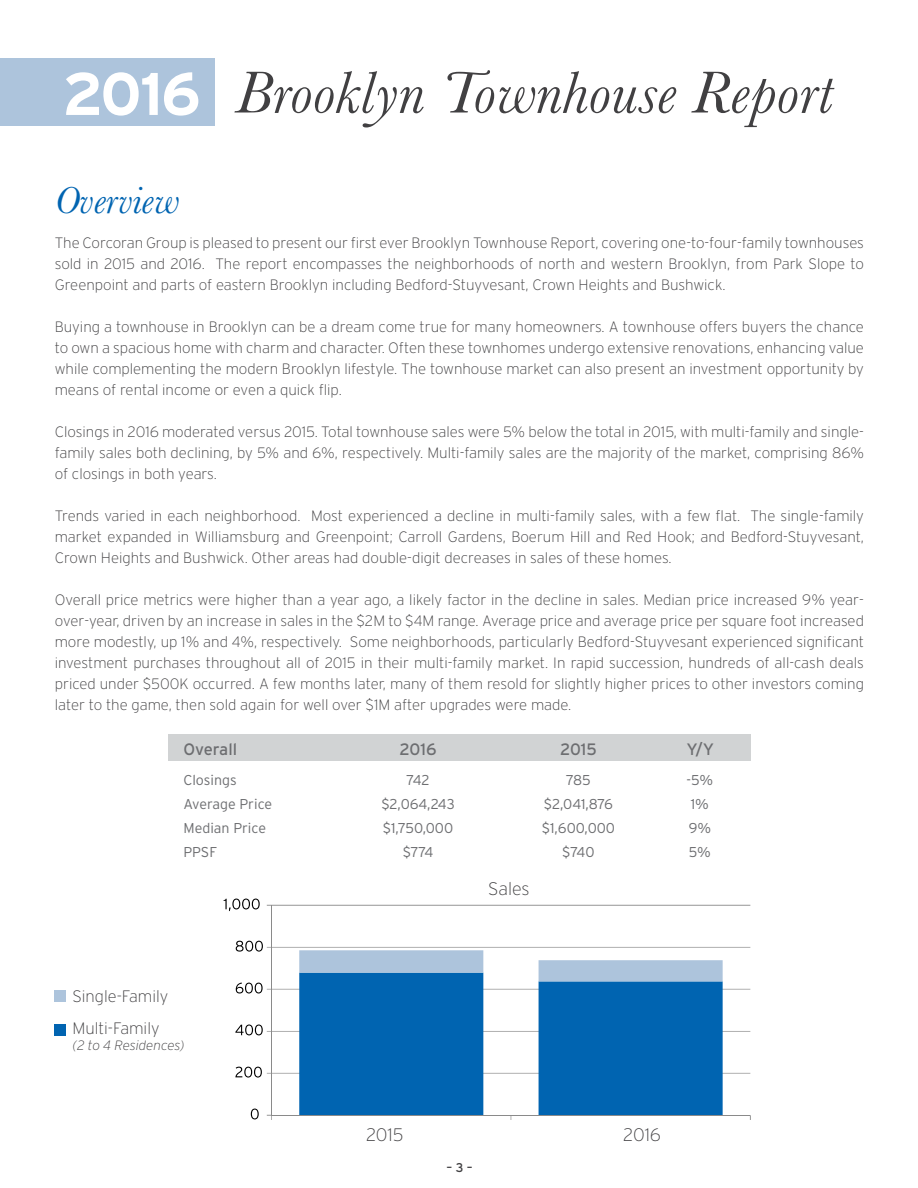
<style>
.page{position:relative;width:918px;height:1188px;background:#fff}
.page>*{position:absolute;margin:0;border:0;box-sizing:border-box;transform-origin:0 0}
.t1{font:italic 61.5px "Baskerville";letter-spacing:.005em;color:#414042}
.t2{font:700 60px "Interstate";color:#fff}
.t3{font:italic 39px "Baskerville";color:#0064b1}
.t4{font:200 18px "Interstate";color:#414042}
.t5{font:200 16.5px/32.4px "Interstate";color:#414042}
.t6{font:16.5px "Interstate";color:#6d6e71}
.t7{font:200 15px/21px "Interstate";color:#414042;text-align:justify}
.t8{font:300 14.25px/24px "Interstate";color:#6d6e71}
.t9{font:italic 200 13.5px "Interstate";letter-spacing:-.005em;color:#414042}
.t10{font:12.75px "Interstate";color:#414042}
</style>
<div class="page">
<div style="left:0;top:58px;width:214px;height:68px;background:#adc4dc"></div>
<div style="left:54px;top:990px;width:11px;height:12px;background:#adc4dc"></div>
<div style="left:54px;top:1025px;width:11px;height:11px;background:#0064b1"></div>
<div style="left:168px;top:734px;width:582px;height:27px;background:#d1d3d4"></div>
<hr style="left:272px;top:905px;width:478px;height:1px;background:#8a8a8a">
<hr style="left:272px;top:947px;width:478px;height:1px;background:#8a8a8a">
<hr style="left:272px;top:989px;width:478px;height:1px;background:#8a8a8a">
<hr style="left:272px;top:1031px;width:478px;height:1px;background:#8a8a8a">
<hr style="left:272px;top:1073px;width:478px;height:1px;background:#8a8a8a">
<svg style="left:299px;top:981px;width:424px;height:134px;background:#2178bb"></svg>
<svg style="left:299px;top:950px;width:424px;height:31px"></svg>
<hr style="left:271px;top:905px;width:1px;height:210px;background:#8a8a8a">
<hr style="left:272px;top:1115px;width:478px;height:1px;background:#8a8a8a">
<svg style="left:251px;top:1109px;width:8px;height:10px"></svg>
<svg style="left:235px;top:1067px;width:36px;height:11px"></svg>
<svg style="left:235px;top:1025px;width:36px;height:10px"></svg>
<svg style="left:236px;top:983px;width:35px;height:11px"></svg>
<svg style="left:236px;top:941px;width:35px;height:11px"></svg>
<svg style="left:224px;top:899px;width:36px;height:12px"></svg>
<h2 class="t2" style="left:62px;top:60px;width:140px">2016</h2>
<h3 class="t3" style="left:54px;top:175px;width:126px">Overview</h3>
<h1 class="t1" style="left:236px;top:52px;width:598px">Brooklyn Townhouse Report</h1>
<p class="t7" style="left:55px;top:232px;width:811px">The Corcoran Group is pleased to present our first ever Brooklyn Townhouse Report, covering one-to-four-family townhouses sold in 2015 and 2016. The report encompasses the neighborhoods of north and western Brooklyn, from Park Slope to Greenpoint and parts of eastern Brooklyn including Bedford-Stuyvesant, Crown Heights and Bushwick.</p>
<p class="t7" style="left:55px;top:316px;width:811px">Buying a townhouse in Brooklyn can be a dream come true for many homeowners. A townhouse offers buyers the chance to own a spacious home with charm and character. Often these townhomes undergo extensive renovations, enhancing value while complementing the modern Brooklyn lifestyle. The townhouse market can also present an investment opportunity by means of rental income or even a quick flip.</p>
<p class="t7" style="left:55px;top:421px;width:811px">Closings in 2016 moderated versus 2015. Total townhouse sales were 5% below the total in 2015, with multi-family and single&shy;family sales both declining, by 5% and 6%, respectively. Multi-family sales are the majority of the market, comprising 86% of closings in both years.</p>
<p class="t7" style="left:55px;top:505px;width:811px">Trends varied in each neighborhood. Most experienced a decline in multi-family sales, with a few flat. The single-family market expanded in Williamsburg and Greenpoint; Carroll Gardens, Boerum Hill and Red Hook; and Bedford-Stuyvesant, Crown Heights and Bushwick. Other areas had double-digit decreases in sales of these homes.</p>
<p class="t7" style="left:55px;top:589px;width:811px">Overall price metrics were higher than a year ago, a likely factor in the decline in sales. Median price increased 9% year&shy;over-year, driven by an increase in sales in the $2M to $4M range. Average price and average price per square foot increased more modestly, up 1% and 4%, respectively. Some neighborhoods, particularly Bedford-Stuyvesant experienced significant investment purchases throughout all of 2015 in their multi-family market. In rapid succession, hundreds of all-cash deals priced under $500K occurred. A few months later, many of them resold for slightly higher prices to other investors coming later to the game, then sold again for well over $1M after upgrades were made.</p>
<p class="t6" style="left:183px;top:740px;width:55px">Overall</p>
<p class="t6" style="left:399px;top:740px;width:39px">2016</p>
<p class="t6" style="left:560px;top:740px;width:38px">2015</p>
<p class="t6" style="left:687px;top:740px;width:29px">Y/Y</p>
<p class="t8" style="left:183px;top:768px;width:90px">Closings<br>Average Price<br>Median Price<br>PPSF</p>
<p class="t8" style="left:381px;top:768px;width:75px;text-align:center">742 $2,064,243 $1,750,000 $774</p>
<p class="t8" style="left:542px;top:768px;width:75px;text-align:center">785 $2,041,876 $1,600,000 $740</p>
<p class="t8" style="left:687px;top:768px;width:28px">-5%<br>1%<br>9%<br>5%</p>
<p class="t5" style="left:72px;top:980px;width:97px">Single-Family<br>Multi-Family</p>
<p class="t9" style="left:72px;top:1038px;width:114px">(2 to 4 Residences)</p>
<p class="t4" style="left:488px;top:879px;width:43px">Sales</p>
<p class="t4" style="left:366px;top:1125px;width:39px">2015</p>
<p class="t4" style="left:623px;top:1125px;width:39px">2016</p>
<p class="t10" style="left:446px;top:1160px;width:28px">– 3 –</p>
</div>
